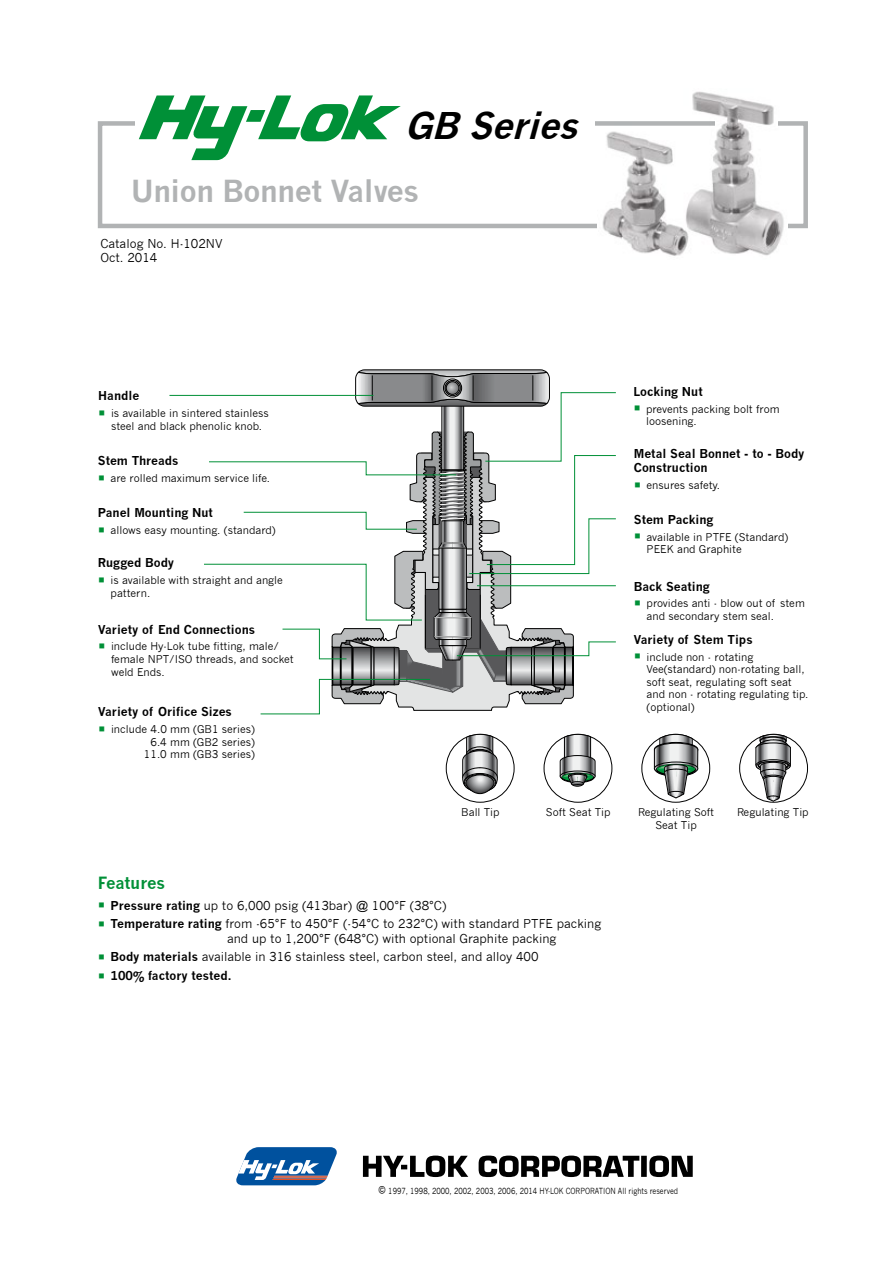
<style>
.page{position:relative;width:893px;height:1263px;background:#fff}
.page>*{position:absolute;margin:0;border:0;box-sizing:border-box;transform-origin:0 0}
.t1{font:italic 700 36px "News Gothic";color:#000}
.t2{font:700 29.7px "News Gothic";letter-spacing:-.015em;color:#b1b3b4}
.t3{font:700 16.5px "News Gothic";color:#009037}
.t4{font:12px/18.6px "News Gothic";color:#000}
.t5{font:700 12px/14.7px "News Gothic";color:#000}
.t6{font:10.5px/12.6px "News Gothic";color:#000}
.t7{font:8.25px "News Gothic";color:#000;scale:.85 1}
.s1{font-weight:700}
.s2{font-size:10.5px}
</style>
<div class="page">
<div style="left:98px;top:121px;width:710px;height:107px;border:4px solid #b1b3b4"></div>
<svg style="left:363px;top:1155px;width:105px;height:22px"></svg>
<svg style="left:479px;top:1155px;width:160px;height:22px"></svg>
<div style="left:641px;top:1156px;width:6px;height:21px;background:#000"></div>
<svg style="left:649px;top:1155px;width:44px;height:22px"></svg>
<svg style="left:236px;top:1147px;width:101px;height:38px"></svg>
<div style="left:135px;top:80px;width:459px;height:73px;background:#fff"></div>
<div style="left:544px;top:734px;width:68px;height:68px;border:1px solid #000;border-radius:50%"></div>
<svg style="left:560px;top:734px;width:35px;height:52px"></svg>
<div style="left:571px;top:781px;width:13px;height:5px;border:1px solid #000;border-radius:50%"></div>
<svg style="left:755px;top:734px;width:36px;height:68px"></svg>
<div style="left:446px;top:734px;width:68px;height:68px;border:1px solid #000;border-radius:50%"></div>
<svg style="left:462px;top:734px;width:36px;height:60px"></svg>
<div style="left:465px;top:775px;width:29px;height:19px;border:1px solid #000;border-radius:50%"></div>
<svg style="left:642px;top:734px;width:68px;height:68px"></svg>
<div style="left:642px;top:734px;width:68px;height:68px;border:1px solid #000;border-radius:50%"></div>
<svg style="left:654px;top:734px;width:44px;height:64px"></svg>
<svg style="left:204px;top:369px;width:412px;height:345px"></svg>
<hr style="left:169px;top:395px;width:204px;height:1px;background:#009037">
<svg style="left:139px;top:95px;width:262px;height:65px"></svg>
<img style="left:598px;top:91px;width:191px;height:165px">
<h1 class="t1" style="left:405px;top:104px;width:185px">GB Series</h1>
<h2 class="t2" style="left:131px;top:173px;width:289px">Union Bonnet Valves</h2>
<p class="t4" style="left:100px;top:236px;width:124px;line-height:14.4px">Catalog No. H-102NV<br>Oct. 2014</p>
<p class="t5" style="left:98px;top:388px;width:43px">Handle</p>
<p class="t6" style="left:111px;top:407px;width:159px">is available in sintered stainless steel and black phenolic knob.</p>
<p class="t5" style="left:98px;top:453px;width:82px">Stem Threads</p>
<p class="t6" style="left:111px;top:472px;width:161px">are rolled maximum service life.</p>
<p class="t5" style="left:98px;top:505px;width:117px">Panel Mounting Nut</p>
<p class="t6" style="left:111px;top:524px;width:167px">allows easy mounting. (standard)</p>
<p class="t5" style="left:98px;top:555px;width:78px">Rugged Body</p>
<p class="t6" style="left:111px;top:574px;width:174px">is available with straight and angle pattern.</p>
<p class="t5" style="left:98px;top:621px;width:158px">Variety of End Connections</p>
<p class="t6" style="left:111px;top:640px;width:184px">include Hy-Lok tube fitting, male/ female NPT/ISO threads, and socket weld Ends.</p>
<p class="t5" style="left:98px;top:704px;width:135px">Variety of Orifice Sizes</p>
<p class="t6" style="left:111px;top:723px;width:145px;text-align:right">include 4.0 mm (GB1 series)<br>6.4 mm (GB2 series)<br>11.0 mm (GB3 series)</p>
<p class="t5" style="left:633px;top:384px;width:71px">Locking Nut</p>
<p class="t6" style="left:646px;top:403px;width:135px">prevents packing bolt from loosening.</p>
<p class="t5" style="left:634px;top:446px;width:172px">Metal Seal Bonnet - to - Body<br>Construction</p>
<p class="t6" style="left:647px;top:479px;width:75px">ensures safety.</p>
<p class="t5" style="left:634px;top:512px;width:81px">Stem Packing</p>
<p class="t6" style="left:647px;top:530px;width:143px">available in PTFE (Standard)<br>PEEK and Graphite</p>
<p class="t5" style="left:634px;top:579px;width:77px">Back Seating</p>
<p class="t6" style="left:647px;top:597px;width:160px">provides anti - blow out of stem and secondary stem seal.</p>
<p class="t5" style="left:634px;top:632px;width:120px">Variety of Stem Tips</p>
<p class="t6" style="left:647px;top:650px;width:163px">include non - rotating<br>Vee(standard) non-rotating ball, soft seat, regulating soft seat and non - rotating regulating tip. (optional)</p>
<p class="t6" style="left:461px;top:806px;width:40px">Ball Tip</p>
<p class="t6" style="left:546px;top:806px;width:66px">Soft Seat Tip</p>
<p class="t6" style="left:638px;top:806px;width:77px;text-align:center">Regulating Soft<br>Seat Tip</p>
<p class="t6" style="left:737px;top:806px;width:73px">Regulating Tip</p>
<h3 class="t3" style="left:98px;top:873px;width:69px">Features</h3>
<p class="t4" style="left:111px;top:896px;width:492px"><span class="s1">Pressure rating</span> up to 6,000 psig (413bar) @ 100°F (38°C)<br><span class="s1">Temperature rating</span> from -65°F to 450°F (-54°C to 232°C) with standard PTFE packing</p>
<p class="t4" style="left:111px;top:929px;width:447px;text-indent:116px">and up to 1,200°F (648°C) with optional Graphite packing<br><span class="s1">Body materials</span> available in 316 stainless steel, carbon steel, and alloy 400<br><span class="s1">100% factory tested.</span></p>
<p class="t7" style="left:379px;top:1186px;width:354px"><span class="s2">©</span> 1997, 1998, 2000, 2002, 2003, 2006, 2014 HY-LOK CORPORATION All rights reserved</p>
</div>
